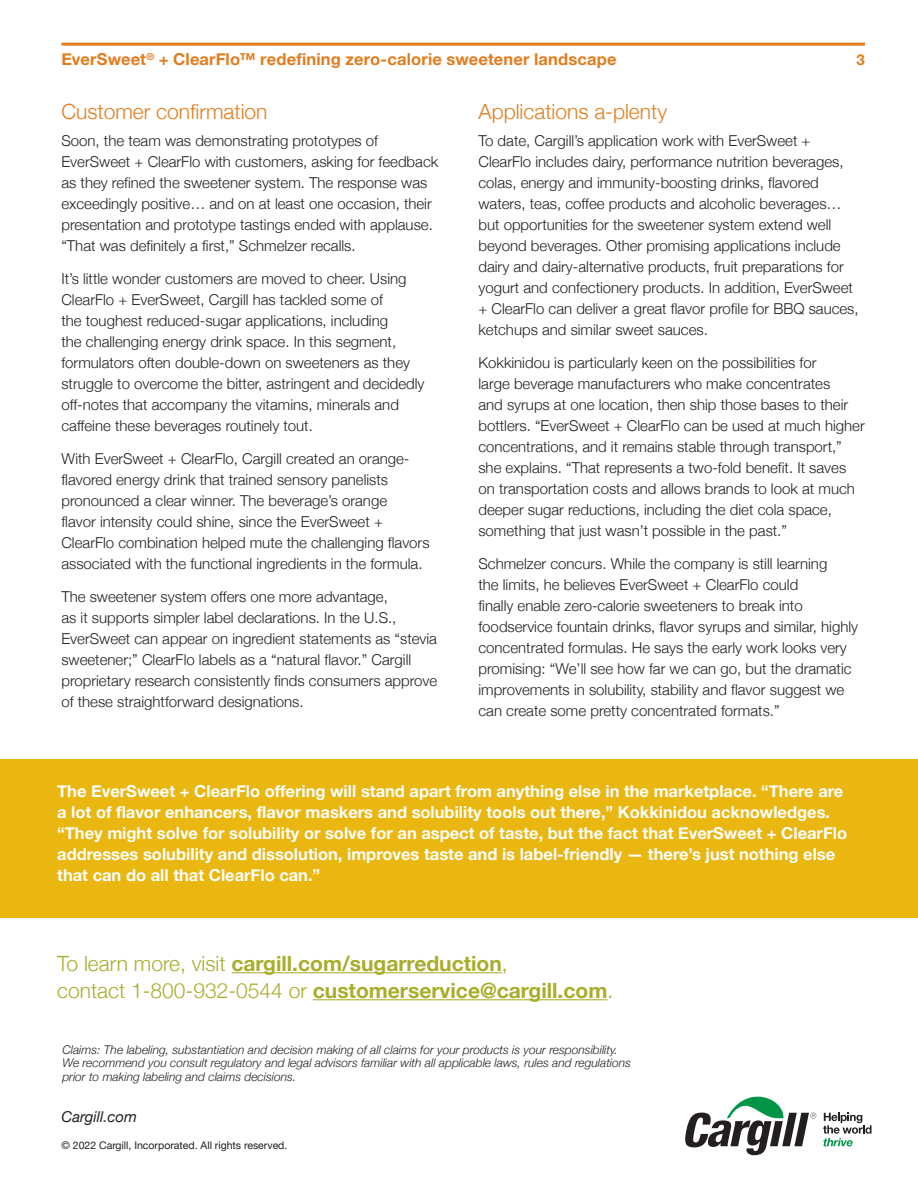
<style>
.page{position:relative;width:918px;height:1188px;background:#fff}
.page>*{position:absolute;margin:0;border:0;box-sizing:border-box;transform-origin:0 0}
.subhd-kim{font:700 21px/27px "Helvetica Neue";color:#a8ad2a}
.subhd-kim-2{font:300 21px "Helvetica Neue";color:#e37c1c}
.t1{font:700 16.5px/21px "Helvetica Neue";color:#fff}
.t2{font:700 16.5px "Helvetica Neue";letter-spacing:.01em;color:#e37c1c}
.t3{font:300 15px/21px "Helvetica Neue";color:#231f20}
.FOOTNOTES{font:italic 15px "Helvetica Neue";color:#231f20}
.t4{font:700 15px "Helvetica Neue";color:#e37c1c}
.subhd-kim-3{font:italic 300 12px/13.5px "Helvetica Neue";color:#231f20}
.FOOTNOTES-2{font:10.5px "Helvetica Neue";color:#231f20}
.s1{font-weight:300}
</style>
<div class="page">
<hr style="left:61px;top:43px;width:804px;height:3px;background:#e37c1c">
<svg style="left:685px;top:1096px;width:131px;height:59px"></svg>
<svg style="left:823px;top:1113px;width:49px;height:33px"></svg>
<div style="left:0;top:760px;width:918px;height:158px;background:#eab610"></div>
<hr style="left:232px;top:972px;width:270px;height:1px;background:#a8ad2a">
<hr style="left:313px;top:999px;width:294px;height:1px;background:#a8ad2a">
<p class="t2" style="left:61px;top:46px;width:557px">EverSweet<sup>®</sup> + ClearFlo™ redefining zero-calorie sweetener landscape</p>
<p class="t4" style="left:857px;top:48px;width:10px">3</p>
<p class="subhd-kim-2" style="left:61px;top:95px;width:208px">Customer confirmation</p>
<p class="t3" style="left:61px;top:129px;width:378px">Soon, the team was demonstrating prototypes of EverSweet + ClearFlo with customers, asking for feedback as they refined the sweetener system. The response was exceedingly positive… and on at least one occasion, their presentation and prototype tastings ended with applause. “That was definitely a first,” Schmelzer recalls.</p>
<p class="t3" style="left:61px;top:267px;width:365px">It’s little wonder customers are moved to cheer. Using ClearFlo + EverSweet, Cargill has tackled some of<br>the toughest reduced-sugar applications, including<br>the challenging energy drink space. In this segment, formulators often double-down on sweeteners as they struggle to overcome the bitter, astringent and decidedly off-notes that accompany the vitamins, minerals and caffeine these beverages routinely tout.</p>
<p class="t3" style="left:61px;top:447px;width:370px">With EverSweet + ClearFlo, Cargill created an orange&shy;flavored energy drink that trained sensory panelists pronounced a clear winner. The beverage’s orange<br>flavor intensity could shine, since the EverSweet + ClearFlo combination helped mute the challenging flavors associated with the functional ingredients in the formula.</p>
<p class="t3" style="left:61px;top:585px;width:377px">The sweetener system offers one more advantage,<br>as it supports simpler label declarations. In the U.S., EverSweet can appear on ingredient statements as “stevia sweetener;” ClearFlo labels as a “natural flavor.” Cargill proprietary research consistently finds consumers approve of these straightforward designations.</p>
<p class="subhd-kim-2" style="left:478px;top:95px;width:190px">Applications a-plenty</p>
<p class="t3" style="left:478px;top:129px;width:382px">To date, Cargill’s application work with EverSweet + ClearFlo includes dairy, performance nutrition beverages, colas, energy and immunity-boosting drinks, flavored waters, teas, coffee products and alcoholic beverages… but opportunities for the sweetener system extend well beyond beverages. Other promising applications include dairy and dairy-alternative products, fruit preparations for yogurt and confectionery products. In addition, EverSweet + ClearFlo can deliver a great flavor profile for BBQ sauces, ketchups and similar sweet sauces.</p>
<p class="t3" style="left:478px;top:351px;width:388px">Kokkinidou is particularly keen on the possibilities for<br>large beverage manufacturers who make concentrates<br>and syrups at one location, then ship those bases to their bottlers. “EverSweet + ClearFlo can be used at much higher concentrations, and it remains stable through transport,” she explains. “That represents a two-fold benefit. It saves on transportation costs and allows brands to look at much deeper sugar reductions, including the diet cola space, something that just wasn’t possible in the past.”</p>
<p class="t3" style="left:478px;top:552px;width:381px">Schmelzer concurs. While the company is still learning<br>the limits, he believes EverSweet + ClearFlo could<br>finally enable zero-calorie sweeteners to break into foodservice fountain drinks, flavor syrups and similar, highly concentrated formulas. He says the early work looks very promising: “We’ll see how far we can go, but the dramatic improvements in solubility, stability and flavor suggest we can create some pretty concentrated formats.”</p>
<p class="t1" style="left:57px;top:781px;width:791px">The EverSweet + ClearFlo offering will stand apart from anything else in the marketplace. “There are a lot of flavor enhancers, flavor maskers and solubility tools out there,” Kokkinidou acknowledges. “They might solve for solubility or solve for an aspect of taste, but the fact that EverSweet + ClearFlo addresses solubility and dissolution, improves taste and is label-friendly — there’s just nothing else that can do all that ClearFlo can.”</p>
<p class="subhd-kim" style="left:57px;top:950px;width:557px"><span class="s1">To learn more, visit</span> cargill.com/sugarreduction<span class="s1">,<br>contact 1-800-932-0544 or</span> customerservice@cargill.com<span class="s1">.</span></p>
<p class="subhd-kim-3" style="left:62px;top:1042px;width:570px">Claims: The labeling, substantiation and decision making of all claims for your products is your responsibility.<br>We recommend you consult regulatory and legal advisors familiar with all applicable laws, rules and regulations prior to making labeling and claims decisions.</p>
<p class="FOOTNOTES" style="left:62px;top:1105px;width:77px">Cargill.com</p>
<p class="FOOTNOTES-2" style="left:62px;top:1137px;width:227px">© 2022 Cargill, Incorporated. All rights reserved.</p>
</div>
